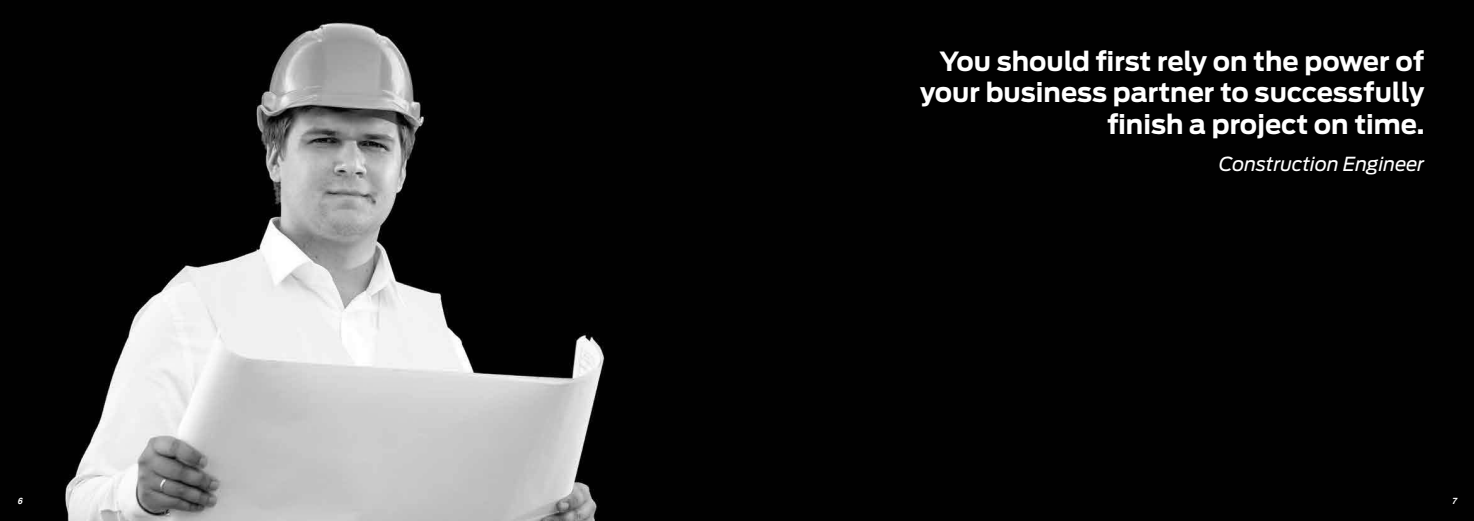
<style>
.page{position:relative;width:1474px;height:521px;background:#fff}
.page>*{position:absolute;margin:0;border:0;box-sizing:border-box;transform-origin:0 0}
.t1{font:700 26.25px/31.5px "Ford Antenna";color:#fff;text-align:right}
.t2{font:italic 19.25px "Ford Antenna";color:#fff}
.t3{font:italic 700 8.75px "Helvetica";color:#fff}
</style>
<div class="page">
<img style="left:0;top:0;width:1473px;height:521px">
<p class="t1" style="left:920px;top:43px;width:506px">You should first rely on the power of your business partner to successfully finish a project on time.</p>
<p class="t2" style="left:1218px;top:148px;width:207px">Construction Engineer</p>
<p class="t3" style="left:17px;top:494px;width:6px">6</p>
<p class="t3" style="left:1451px;top:494px;width:6px">7</p>
</div>
